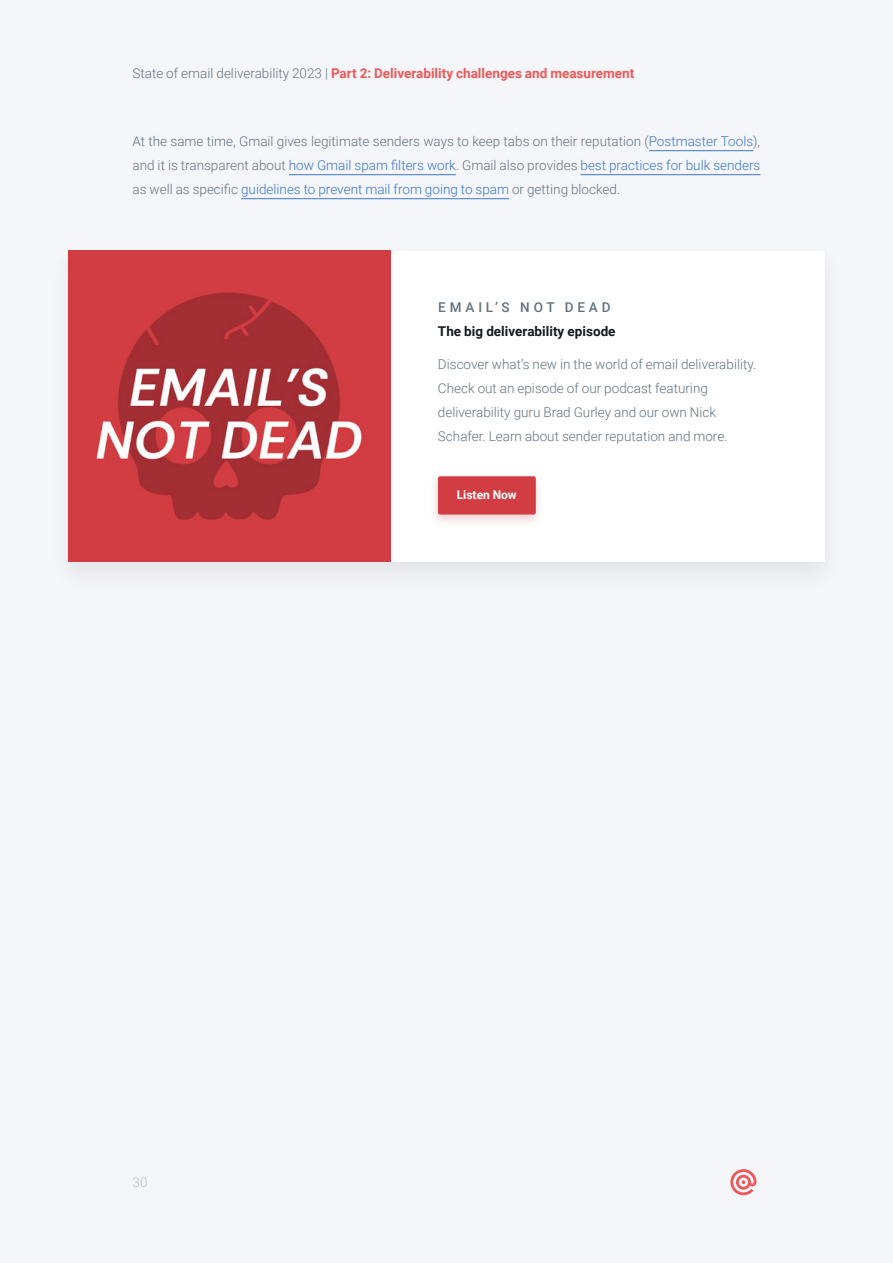
<style>
.page{position:relative;width:893px;height:1263px;background:#f5f6fa}
.page>*{position:absolute;margin:0;border:0;box-sizing:border-box;transform-origin:0 0}
.t1{font:300 13.5px/24px "Roboto";color:#63737e;text-align:justify}
.t2{font:700 13.5px "Roboto";color:#ef5858}
.t3{font:700 13.5px "Roboto";color:#131b20}
.t4{font:500 13.5px "Roboto";letter-spacing:.285em;color:#63737e}
.t5{font:300 13.5px "Roboto";color:#b3bdc4}
.t6{font:700 12px "Roboto";color:#fff}
.s1{font-weight:300;color:#63737e}
.s2{color:#3b76cb}
</style>
<div class="page">
<svg style="left:730px;top:1169px;width:26px;height:26px"></svg>
<hr style="left:649px;top:150px;width:104px;height:1px;background:#3b76cb">
<hr style="left:289px;top:174px;width:167px;height:1px;background:#3b76cb">
<hr style="left:580px;top:174px;width:180px;height:1px;background:#3b76cb">
<hr style="left:241px;top:198px;width:268px;height:1px;background:#3b76cb">
<div style="left:49px;top:244px;width:795px;height:349px;background:#f1f2f6"></div>
<div style="left:68px;top:251px;width:757px;height:310px;background:#fff"></div>
<img style="left:68px;top:251px;width:322px;height:310px">
<div style="left:429px;top:471px;width:116px;height:57px;background:#d13d42;opacity:.24"></div>
<div style="left:438px;top:476px;width:98px;height:38px;background:#d13d42;border-radius:2px"></div>
<p class="t2" style="left:132px;top:64px;width:503px"><span class="s1">State of email deliverability 2023 |</span> Part 2: Deliverability challenges and measurement</p>
<p class="t1" style="left:132px;top:129px;width:629px">At the same time, Gmail gives legitimate senders ways to keep tabs on their reputation (<span class="s2">Postmaster Tools</span>), and it is transparent about <span class="s2">how Gmail spam filters work</span>. Gmail also provides <span class="s2">best practices for bulk senders </span>as well as specific <span class="s2">guidelines to prevent mail from going to spam</span> or getting blocked.</p>
<p class="t4" style="left:438px;top:298px;width:174px">EMAIL’S NOT DEAD</p>
<p class="t3" style="left:438px;top:322px;width:179px">The big deliverability episode</p>
<p class="t1" style="left:438px;top:351px;width:320px;text-align:left">Discover what’s new in the world of email deliverability.<br>Check out an episode of our podcast featuring deliverability guru Brad Gurley and our own Nick Schafer. Learn about sender reputation and more.</p>
<p class="t5" style="left:133px;top:1173px;width:16px">30</p>
<p class="t6" style="left:457px;top:486px;width:62px">Listen Now</p>
</div>
